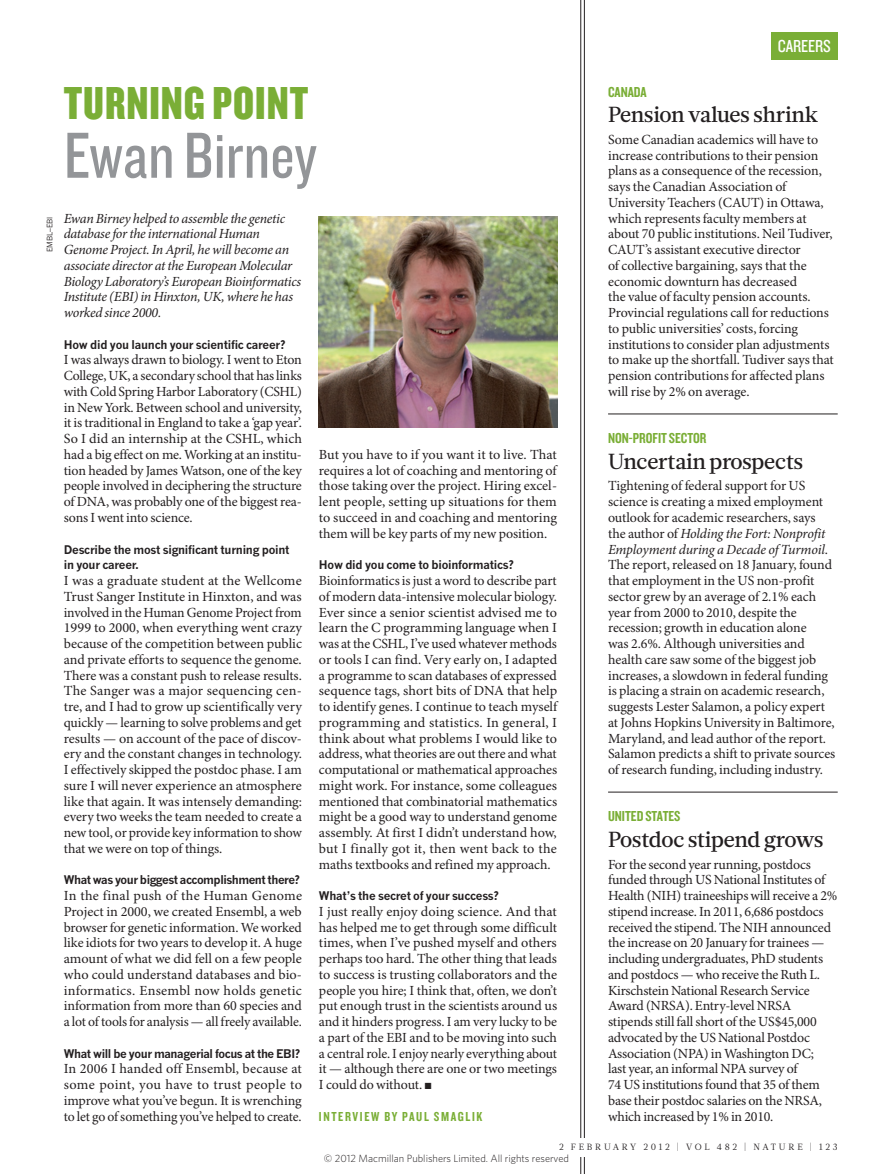
<style>
.page{position:relative;width:893px;height:1174px;background:#fff}
.page>*{position:absolute;margin:0;border:0;box-sizing:border-box;transform-origin:0 0}
.TURNING_POINT_NAME{font:67.5px "Knockout 29 Junior Ltweight";color:#939598}
.TURNING_POINT__STRAP{font:48px "Knockout 69 Full Liteweight";letter-spacing:.02em;color:#7aae36}
.BRIEF_HEAD{font:500 21.75px "Glosa Math";letter-spacing:-.01em;color:#231f20}
.t1{font:18px "Knockout 29 Junior Ltweight";letter-spacing:-.005em;color:#fff}
.BRIEF_STRAP{font:15px "Knockout 49 Liteweight";color:#7aae36}
.BODY_1ST_PARA{font:13.95px/15.8px "Minion Pro";letter-spacing:-.01em;color:#231f20;text-align:justify}
.BRIEF_BODY{font:13.95px/15.8px "Minion Pro";letter-spacing:-.005em;color:#231f20}
.BRIEF_BODY_LAST{font:13.95px/15.8px "Minion Pro";letter-spacing:-.015em;color:#231f20}
.TURNING_POINT_INTRO{font:italic 13.95px/15.8px "Minion Pro";letter-spacing:-.02em;color:#231f20}
.TURNING_POINT_BYLINE{font:13.5px "Knockout 49 Liteweight";letter-spacing:.12em;color:#7aae36}
.TURNING_POINT_QUESTI{font:700 11.7px/15.8px "News Gothic MTOT";letter-spacing:-.02em;color:#231f20}
.TURNING_POINT_QUESTI-2{font:700 11.7px "News Gothic MTOT";letter-spacing:-.04em;color:#231f20}
.t2{font:300 10.5px "Whitney";color:#231f20}
.t3{font:9px "Glosa Math";letter-spacing:.3em;color:#231f20}
.PIC_CREDIT{font:7.5px "News Gothic MTOT";color:#231f20}
.s1{font-style:italic}
</style>
<div class="page">
<hr style="left:584px;top:0;width:1px;height:1174px;background:#231f20">
<hr style="left:580px;top:0;width:1px;height:1174px;background:#231f20">
<hr style="left:608px;top:792px;width:230px;height:1px;background:#231f20">
<hr style="left:608px;top:414px;width:230px;height:1px;background:#231f20">
<img style="left:319px;top:216px;width:238px;height:211px">
<div style="left:476px;top:1137px;width:362px;height:19px;background:#fff"></div>
<div style="left:771px;top:32px;width:67px;height:27px;background:#7aae36"></div>
<p class="t1" style="left:778px;top:34px;width:55px">CAREERS</p>
<p class="PIC_CREDIT" style="left:45px;top:252px;width:37px;rotate:-90deg">EMBL–EBI</p>
<p class="TURNING_POINT__STRAP" style="left:64px;top:73px;width:246px">TURNING POINT</p>
<p class="TURNING_POINT_NAME" style="left:64px;top:112px;width:255px">Ewan Birney</p>
<p class="TURNING_POINT_INTRO" style="left:64px;top:211px;width:239px">Ewan Birney helped to assemble the genetic database for the international Human Genome Project. In April, he will become an associate director at the European Molecular Biology Laboratory’s European Bioinformatics Institute (EBI) in Hinxton, UK, where he has worked since 2000.</p>
<p class="TURNING_POINT_QUESTI" style="left:64px;top:336px;width:223px">How did you launch your scientific career?</p>
<p class="BODY_1ST_PARA" style="left:64px;top:353px;width:240px">I was always drawn to biology. I went to Eton College, UK, a secondary school that has links with Cold Spring Harbor Laboratory (CSHL) in New York. Between school and university, it is traditional in England to take a ‘gap year’.<br>So I did an internship at the CSHL, which had a big effect on me. Working at an institu&shy;tion headed by James Watson, one of the key people involved in deciphering the structure of DNA, was probably one of the biggest rea&shy;sons I went into science.</p>
<p class="TURNING_POINT_QUESTI" style="left:64px;top:541px;width:227px">Describe the most significant turning point in your career.</p>
<p class="BODY_1ST_PARA" style="left:64px;top:573px;width:240px">I was a graduate student at the Wellcome Trust Sanger Institute in Hinxton, and was involved in the Human Genome Project from 1999 to 2000, when everything went crazy because of the competition between public and private efforts to sequence the genome.<br>There was a constant push to release results.<br>The Sanger was a major sequencing cen&shy;tre, and I had to grow up scientifically very quickly — learning to solve problems and get results — on account of the pace of discov&shy;ery and the constant changes in technology.<br>I effectively skipped the postdoc phase. I am sure I will never experience an atmosphere like that again. It was intensely demanding: every two weeks the team needed to create a new tool, or provide key information to show that we were on top of things.</p>
<p class="TURNING_POINT_QUESTI-2" style="left:64px;top:873px;width:238px">What was your biggest accomplishment there?</p>
<p class="BODY_1ST_PARA" style="left:64px;top:888px;width:240px">In the final push of the Human Genome Project in 2000, we created Ensembl, a web browser for genetic information. We worked like idiots for two years to develop it. A huge amount of what we did fell on a few people who could understand databases and bio&shy;informatics. Ensembl now holds genetic information from more than 60 species and a lot of tools for analysis — all freely available.</p>
<p class="TURNING_POINT_QUESTI" style="left:64px;top:1045px;width:238px">What will be your managerial focus at the EBI?</p>
<p class="BODY_1ST_PARA" style="left:64px;top:1061px;width:240px">In 2006 I handed off Ensembl, because at some point, you have to trust people to improve what you’ve begun. It is wrenching to let go of something you’ve helped to create.</p>
<p class="BODY_1ST_PARA" style="left:319px;top:447px;width:240px">But you have to if you want it to live. That requires a lot of coaching and mentoring of those taking over the project. Hiring excel&shy;lent people, setting up situations for them to succeed in and coaching and mentoring them will be key parts of my new position.</p>
<p class="TURNING_POINT_QUESTI" style="left:319px;top:557px;width:196px">How did you come to bioinformatics?</p>
<p class="BODY_1ST_PARA" style="left:319px;top:573px;width:240px">Bioinformatics is just a word to describe part of modern data-intensive molecular biology.<br>Ever since a senior scientist advised me to learn the C programming language when I was at the CSHL, I’ve used whatever methods or tools I can find. Very early on, I adapted a programme to scan databases of expressed sequence tags, short bits of DNA that help to identify genes. I continue to teach myself programming and statistics. In general, I think about what problems I would like to address, what theories are out there and what computational or mathematical approaches might work. For instance, some colleagues mentioned that combinatorial mathematics might be a good way to understand genome assembly. At first I didn’t understand how, but I finally got it, then went back to the maths textbooks and refined my approach.</p>
<p class="TURNING_POINT_QUESTI" style="left:319px;top:888px;width:182px">What’s the secret of your success?</p>
<p class="BODY_1ST_PARA" style="left:319px;top:904px;width:240px">I just really enjoy doing science. And that has helped me to get through some difficult times, when I’ve pushed myself and others perhaps too hard. The other thing that leads to success is trusting collaborators and the people you hire; I think that, often, we don’t put enough trust in the scientists around us and it hinders progress. I am very lucky to be a part of the EBI and to be moving into such a central role. I enjoy nearly everything about it — although there are one or two meetings I could do without. ■</p>
<p class="TURNING_POINT_BYLINE" style="left:319px;top:1107px;width:165px">INTERVIEW BY PAUL SMAGLIK</p>
<p class="BRIEF_STRAP" style="left:608px;top:82px;width:40px">CANADA</p>
<p class="BRIEF_HEAD" style="left:608px;top:100px;width:212px">Pension values shrink</p>
<p class="BRIEF_BODY" style="left:608px;top:132px;width:227px">Some Canadian academics will have to increase contributions to their pension plans as a consequence of the recession, says the Canadian Association of University Teachers (CAUT) in Ottawa, which represents faculty members at about 70 public institutions. Neil Tudiver, CAUT’s assistant executive director<br>of collective bargaining, says that the economic downturn has decreased<br>the value of faculty pension accounts.<br>Provincial regulations call for reductions to public universities’ costs, forcing institutions to consider plan adjustments to make up the shortfall. Tudiver says that pension contributions for affected plans will rise by 2% on average.</p>
<p class="BRIEF_STRAP" style="left:608px;top:429px;width:100px">NON-PROFIT SECTOR</p>
<p class="BRIEF_HEAD" style="left:608px;top:447px;width:197px">Uncertain prospects</p>
<p class="BRIEF_BODY" style="left:608px;top:479px;width:229px">Tightening of federal support for US science is creating a mixed employment outlook for academic researchers, says the author of <span class="s1">Holding the Fort: Nonprofit Employment during a Decade of Turmoil</span>.<br>The report, released on 18 January, found that employment in the US non-profit sector grew by an average of 2.1% each year from 2000 to 2010, despite the recession; growth in education alone<br>was 2.6%. Although universities and health care saw some of the biggest job increases, a slowdown in federal funding is placing a strain on academic research, suggests Lester Salamon, a policy expert at Johns Hopkins University in Baltimore, Maryland, and lead author of the report.<br>Salamon predicts a shift to private sources of research funding, including industry.</p>
<p class="BRIEF_STRAP" style="left:608px;top:807px;width:74px">UNITED STATES</p>
<p class="BRIEF_HEAD" style="left:608px;top:825px;width:217px">Postdoc stipend grows</p>
<p class="BRIEF_BODY_LAST" style="left:608px;top:857px;width:231px">For the second year running, postdocs funded through US National Institutes of Health (NIH) traineeships will receive a 2% stipend increase. In 2011, 6,686 postdocs received the stipend. The NIH announced the increase on 20 January for trainees — including undergraduates, PhD students and postdocs — who receive the Ruth L.<br>Kirschstein National Research Service Award (NRSA). Entry-level NRSA stipends still fall short of the US$45,000 advocated by the US National Postdoc Association (NPA) in Washington DC;<br>last year, an informal NPA survey of<br>74 US institutions found that 35 of them base their postdoc salaries on the NRSA, which increased by 1% in 2010.</p>
<p class="t3" style="left:559px;top:1141px;width:280px">2 FEBRUARY 2012 | VOL 482 | NATURE | 123</p>
<p class="t2" style="left:324px;top:1151px;width:247px">© 2012 Macmillan Publishers Limited. All rights reserved</p>
</div>
